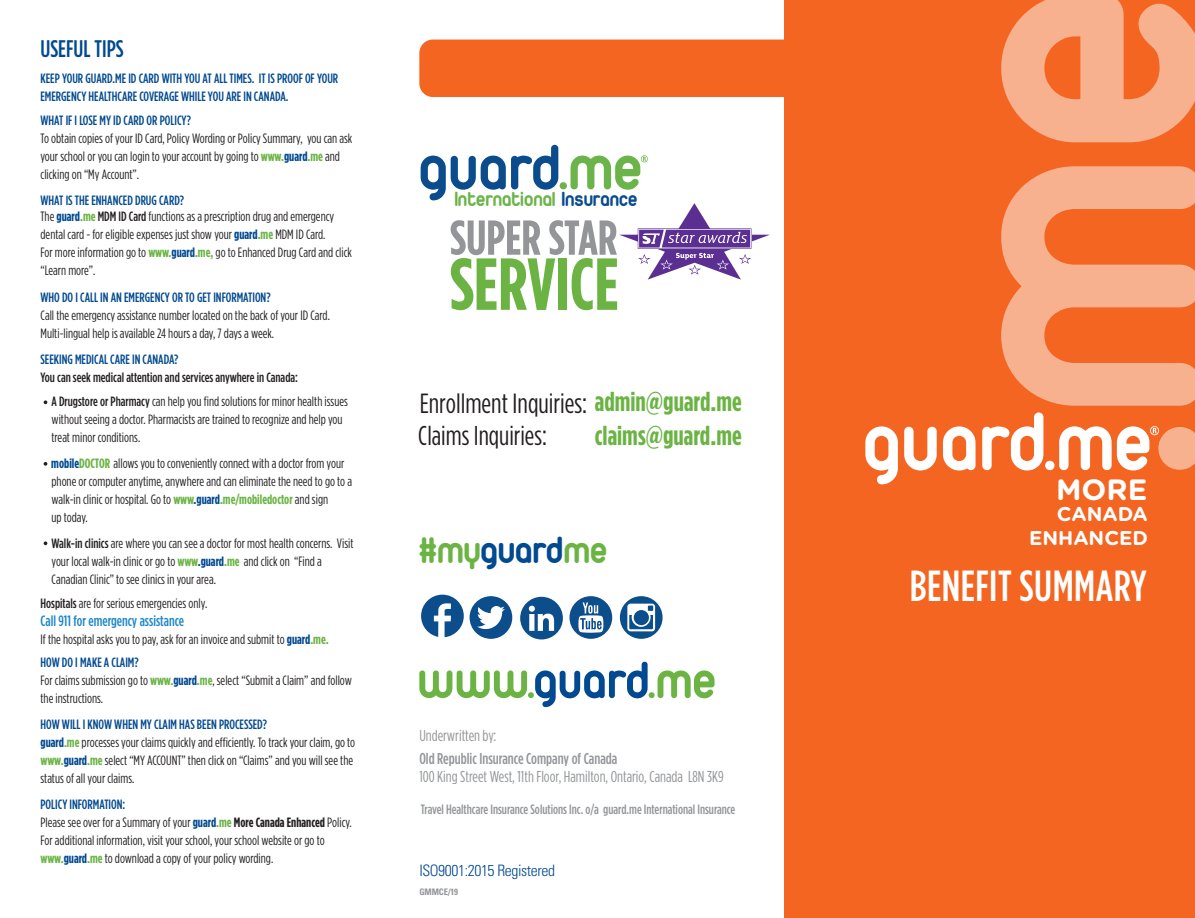
<style>
.page{position:relative;width:1195px;height:918px;background:#fff}
.page>*{position:absolute;margin:0;border:0;box-sizing:border-box;transform-origin:0 0}
.t1{font:500 condensed 43.5px "Gotham HTF";letter-spacing:.01em;color:#fff}
.t2{font:40.2px "Duepuntozerobold";color:#6bb444}
.t3{font:700 29.4px "Gotham Rounded";color:#fff}
.t4{font:condensed 27.75px "Gotham HTF";color:#231f20}
.t5{font:condensed 27.15px "Gotham HTF";color:#231f20}
.t6{font:700 condensed 27.15px "Gotham HTF";color:#6bb444}
.t7{font:500 condensed 24px "Gotham HTF";color:#014990}
.t8{font:21.75px "Duepuntozerobold";color:#6bb449}
.t9{font:700 19.95px/23.9px "Gotham Rounded";color:#fff;text-align:right}
.t10{font:condensed 15.75px "Gotham HTF";color:#939598}
.t11{font:500 condensed 15.75px "Gotham HTF";color:#939598}
.t12{font:300 condensed 15.75px "Univers";letter-spacing:-.025em;color:#014990}
.t13{font:500 condensed 15px "Gotham HTF";color:#1e88c9}
.t14{font:condensed 13.5px/18px "Gotham HTF";color:#231f20}
.t15{font:500 condensed 13.5px/18px "Gotham HTF";color:#014990}
.t16{font:500 condensed 13.5px/24px "Gotham HTF";color:#231f20}
.t17{font:500 condensed 13.5px "Gotham HTF";color:#939598}
.t18{font:700 condensed 9px "Univers";letter-spacing:-.01em;color:#939598}
.s1{font-weight:700;color:#6bb444}
.s2{font-weight:700;color:#014990}
.s3{font-weight:500;color:#014990}
.s4{font-weight:500}
.s5{font-weight:400}
.s6{font-weight:700}
.s7{color:#0b4c8c}
.s8{font-weight:700;font-size:27.15px;color:#6bb444}
.s9{color:#014990}
</style>
<div class="page">
<div style="left:419px;top:40px;width:383px;height:57px;background:#f36521;border-radius:14px"></div>
<div style="left:783px;top:0;width:411px;height:918px;background:#f36521"></div>
<svg style="left:1001px;top:166px;width:193px;height:240px;fill:#f8b18f"></svg>
<svg style="left:1001px;top:0;width:193px;height:142px"></svg>
<svg style="left:865px;top:426px;width:32px;height:58px"></svg>
<svg style="left:904px;top:427px;width:32px;height:43px"></svg>
<svg style="left:943px;top:426px;width:32px;height:45px"></svg>
<svg style="left:982px;top:412px;width:212px;height:58px"></svg>
<svg style="left:419px;top:662px;width:295px;height:45px"></svg>
<svg style="left:421px;top:595px;width:42px;height:42px"></svg>
<svg style="left:469px;top:596px;width:43px;height:43px"></svg>
<svg style="left:520px;top:597px;width:42px;height:42px"></svg>
<svg style="left:569px;top:596px;width:43px;height:43px"></svg>
<svg style="left:619px;top:596px;width:43px;height:43px"></svg>
<svg style="left:44px;top:400px;width:3px;height:4px"></svg>
<svg style="left:44px;top:462px;width:3px;height:4px"></svg>
<svg style="left:44px;top:541px;width:3px;height:4px"></svg>
<svg style="left:420px;top:145px;width:349px;height:165px"></svg>
<h3 class="t7" style="left:40px;top:35px;width:85px">USEFUL TIPS</h3>
<p class="t15" style="left:40px;top:69px;width:299px">KEEP YOUR GUARD.ME ID CARD WITH YOU AT ALL TIMES. IT IS PROOF OF YOUR<br>EMERGENCY HEALTHCARE COVERAGE WHILE YOU ARE IN CANADA.</p>
<p class="t15" style="left:40px;top:111px;width:152px">WHAT IF I LOSE MY ID CARD OR POLICY?</p>
<p class="t14" style="left:40px;top:129px;width:313px">To obtain copies of your ID Card, Policy Wording or Policy Summary, you can ask your school or you can login to your account by going to <span class="s1">www.</span><span class="s2">guard</span><span class="s1">.me</span> and clicking on “My Account”.</p>
<p class="t14" style="left:40px;top:191px;width:295px;line-height:16.5px"><span class="s3">WHAT IS THE ENHANCED DRUG CARD?<br></span>The <span class="s2">guard</span><span class="s1">.me</span> <span class="s4">MDM ID Card</span> functions as a prescription drug and emergency</p>
<p class="t14" style="left:40px;top:225px;width:313px">dental card - for eligible expenses just show your <span class="s2">guard</span><span class="s1">.me</span> MDM ID Card.<br>For more information go to <span class="s1">www.</span><span class="s2">guard</span><span class="s1">.me,</span> go to Enhanced Drug Card and click “Learn more”.</p>
<p class="t15" style="left:40px;top:288px;width:231px">WHO DO I CALL IN AN EMERGENCY OR TO GET INFORMATION?</p>
<p class="t14" style="left:40px;top:306px;width:291px">Call the emergency assistance number located on the back of your ID Card.<br>Multi-lingual help is available 24 hours a day, 7 days a week.</p>
<p class="t15" style="left:40px;top:350px;width:139px">SEEKING MEDICAL CARE IN CANADA?</p>
<p class="t16" style="left:51px;top:365px;width:298px;text-indent:-11px">You can seek medical attention and services anywhere in Canada:<br>A Drugstore or Pharmacy <span class="s5">can help you find solutions for minor health issues</span></p>
<p class="t14" style="left:52px;top:410px;width:292px">without seeing a doctor. Pharmacists are trained to recognize and help you treat minor conditions.</p>
<p class="t14" style="left:51px;top:454px;width:302px"><span class="s2">mobile</span><span class="s1">DOCTOR</span> allows you to conveniently connect with a doctor from your phone or computer anytime, anywhere and can eliminate the need to go to a walk-in clinic or hospital. Go to <span class="s1">www</span><span class="s2">.guard</span><span class="s1">.me/mobiledoctor</span> and sign<br>up today.</p>
<p class="t14" style="left:51px;top:534px;width:303px"><span class="s4">Walk-in clinics</span> are where you can see a doctor for most health concerns. Visit your local walk-in clinic or go to <span class="s1">www</span><span class="s2">.guard</span><span class="s1">.me</span> and click on “Find a<br>Canadian Clinic” to see clinics in your area.</p>
<p class="t14" style="left:40px;top:594px;width:168px"><span class="s4">Hospitals</span> are for serious emergencies only.</p>
<p class="t13" style="left:40px;top:613px;width:145px">Call 911 for emergency assistance</p>
<p class="t14" style="left:40px;top:653px;width:313px"><span class="s3">HOW DO I MAKE A CLAIM?<br></span>For claims submission go to <span class="s1">www.</span><span class="s2">guard</span><span class="s1">.me</span>, select “Submit a Claim” and follow the instructions.</p>
<p class="t14" style="left:40px;top:715px;width:316px"><span class="s3">HOW WILL I KNOW WHEN MY CLAIM HAS BEEN PROCESSED?<br></span><span class="s2">guard</span><span class="s1">.me</span> processes your claims quickly and efficiently. To track your claim, go to <span class="s1">www.</span><span class="s2">guard</span><span class="s1">.me</span> select “MY ACCOUNT” then click on “Claims” and you will see the status of all your claims.</p>
<p class="t14" style="left:40px;top:795px;width:313px"><span class="s3">POLICY INFORMATION:<br></span>Please see over for a Summary of your <span class="s2">guard</span><span class="s1">.me</span> <span class="s6">More Canada Enhanced</span> Policy.<br>For additional information, visit your school, your school website or go to <span class="s1">www.</span><span class="s2">guard</span><span class="s1">.me</span> to download a copy of your policy wording.</p>
<p class="t14" style="left:40px;top:630px;width:289px">If the hospital asks you to pay, ask for an invoice and submit to <span class="s2">guard</span><span class="s1">.me.</span></p>
<h3 class="t8" style="left:454px;top:187px;width:184px">International <span class="s7">Insurance</span></h3>
<h3 class="t4" style="left:419px;top:388px;width:323px">Enrollment Inquiries: <span class="s8">admin@guard.me</span></h3>
<h3 class="t5" style="left:418px;top:421px;width:130px">Claims Inquiries:</h3>
<h3 class="t6" style="left:594px;top:420px;width:148px">claims@guard.me</h3>
<h2 class="t2" style="left:418px;top:527px;width:190px">#my<span class="s9">guard</span>me</h2>
<p class="t10" style="left:419px;top:727px;width:79px">Underwritten by:</p>
<p class="t11" style="left:419px;top:750px;width:199px">Old Republic Insurance Company of Canada</p>
<p class="t10" style="left:419px;top:768px;width:306px">100 King Street West, 11th Floor, Hamilton, Ontario, Canada L8N 3K9</p>
<p class="t17" style="left:420px;top:802px;width:316px">Travel Healthcare Insurance Solutions Inc. o/a guard.me International Insurance</p>
<p class="t12" style="left:419px;top:861px;width:137px">ISO9001:2015 Registered</p>
<p class="t18" style="left:419px;top:886px;width:40px">GMMCE/19</p>
<h3 class="t3" style="left:1055px;top:468px;width:93px">MORE</h3>
<h3 class="t9" style="left:1028px;top:501px;width:120px">CANADA<br>ENHANCED</h3>
<h1 class="t1" style="left:909px;top:562px;width:238px">BENEFIT SUMMARY</h1>
</div>
